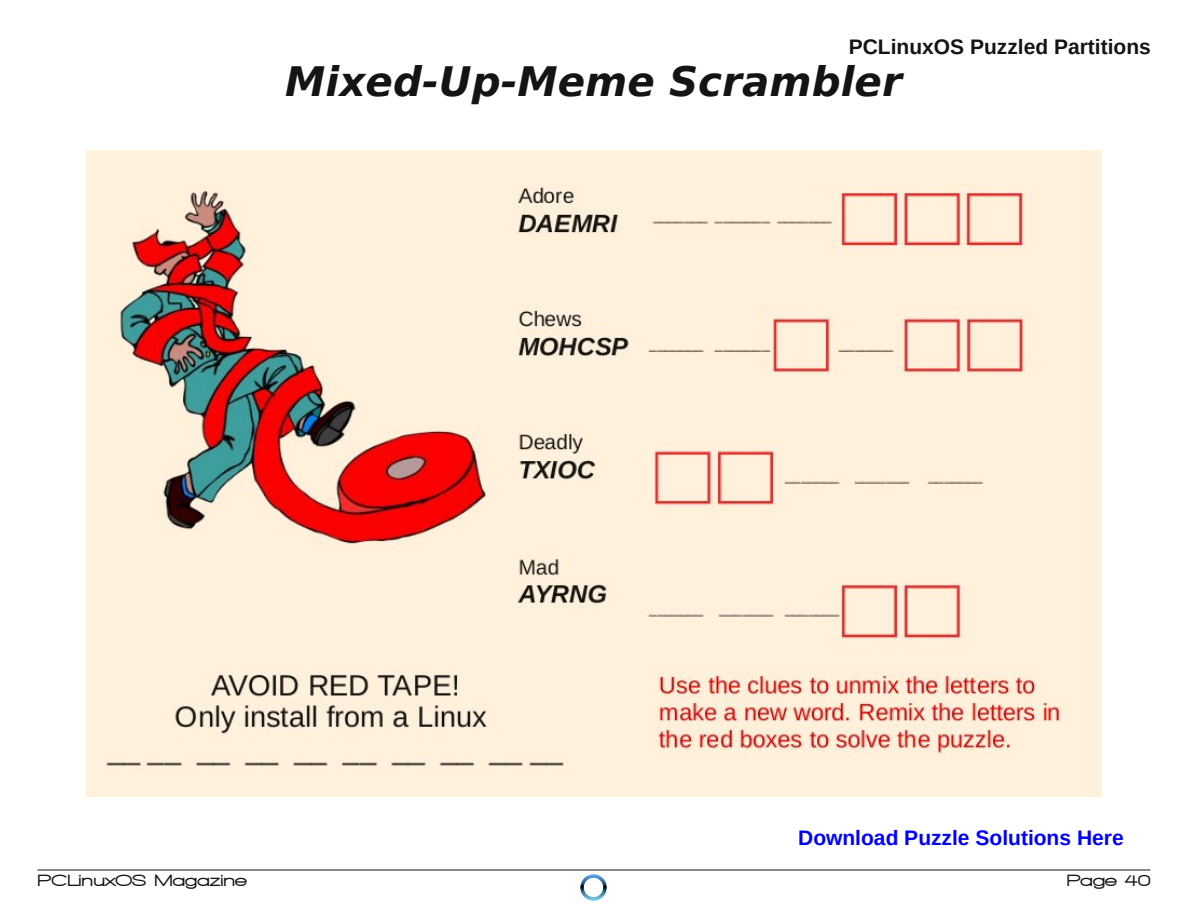
<style>
.page{position:relative;width:1188px;height:918px;background:#fff}
.page>*{position:absolute;margin:0;border:0;box-sizing:border-box;transform-origin:0 0}
.t1{font:italic 700 40.5px "Bitstream Vera Sans";color:#161413}
.t2{font:700 21px "Liberation Sans";color:#00f}
.t3{font:700 21px "Liberation Sans";color:#161413}
.t4{font:900 16.5px "Walkway Expand";color:#161413}
</style>
<div class="page">
<hr style="left:38px;top:870px;width:1112px;height:1px;background:#161413">
<img style="left:580px;top:874px;width:27px;height:27px">
<img style="left:86px;top:150px;width:1016px;height:646px">
<p class="t3" style="left:849px;top:35px;width:304px">PCLinuxOS Puzzled Partitions</p>
<h1 class="t1" style="left:285px;top:58px;width:618px">Mixed-Up-Meme Scrambler</h1>
<p class="t2" style="left:798px;top:826px;width:327px">Download Puzzle Solutions Here</p>
<p class="t4" style="left:38px;top:871px;width:211px">PCLinuxOS Magazine</p>
<p class="t4" style="left:1067px;top:871px;width:86px">Page 40</p>
</div>
